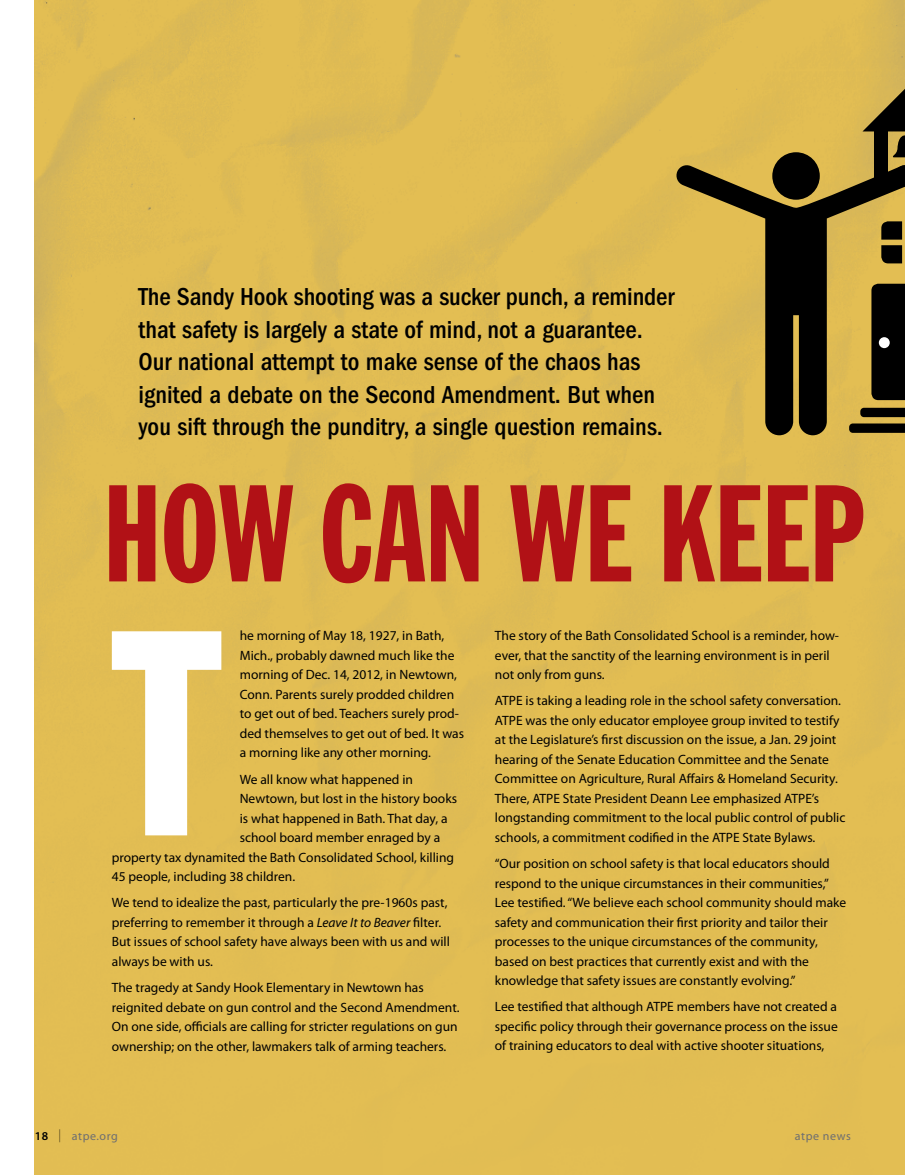
<style>
.page{position:relative;width:905px;height:1175px;background:#fff}
.page>*{position:absolute;margin:0;border:0;box-sizing:border-box;transform-origin:0 0}
.t1{font:305.85px "Franklin Gothic Demi Cmpr";color:#fff}
.t2{font:135px "Franklin Gothic Extra Cond";color:#b11116}
.t3{font:500 condensed 25.35px/32.5px "Franklin Gothic";color:#000}
.t4{font:13.5px/19.5px "Myriad Pro";color:#000}
.t5{font:12px "Myriad Pro";letter-spacing:.05em;color:#6d6e71}
.s1{font-style:italic}
.s2{font-weight:600;color:#000}
.s3{font-size:12.9px;color:#000}
</style>
<div class="page">
<div style="left:34px;top:0;width:870px;height:1174px;background:#e2bd53"></div>
<div style="left:874px;top:131px;width:13px;height:50px;background:#000"></div>
<div style="left:772px;top:152px;width:47px;height:48px;background:#000;border-radius:50%"></div>
<svg style="left:862px;top:89px;width:42px;height:68px;background:#715f2d"></svg>
<svg style="left:675px;top:164px;width:174px;height:271px;background:#8e7735"></svg>
<svg style="left:849px;top:164px;width:55px;height:271px;background:#7b682f"></svg>
<p class="t3" style="left:138px;top:280px;width:537px">The Sandy Hook shooting was a sucker punch, a reminder that safety is largely a state of mind, not a guarantee.<br>Our national attempt to make sense of the chaos has ignited a debate on the Second Amendment. But when you sift through the punditry, a single question remains.</p>
<h2 class="t2" style="left:104px;top:462px;width:760px">HOW CAN WE KEEP</h2>
<h1 class="t1" style="left:112px;top:566px;width:111px">T</h1>
<p class="t4" style="left:240px;top:626px;width:226px">he morning of May 18, 1927, in Bath, Mich., probably dawned much like the morning of Dec. 14, 2012, in Newtown, Conn. Parents surely prodded children to get out of bed. Teachers surely prod&shy;ded themselves to get out of bed. It was a morning like any other morning.</p>
<p class="t4" style="left:240px;top:769px;width:175px">We all know what happened in</p>
<p class="t4" style="left:240px;top:789px;width:219px">Newtown, but lost in the history books</p>
<p class="t4" style="left:240px;top:808px;width:209px">is what happened in Bath. That day, a</p>
<p class="t4" style="left:240px;top:828px;width:202px">school board member enraged by a</p>
<p class="t4" style="left:112px;top:847px;width:344px">property tax dynamited the Bath Consolidated School, killing</p>
<p class="t4" style="left:112px;top:867px;width:185px">45 people, including 38 children.</p>
<p class="t4" style="left:112px;top:893px;width:339px">We tend to idealize the past, particularly the pre-1960s past, preferring to remember it through a <span class="s1">Leave It to Beaver</span> filter.<br>But issues of school safety have always been with us and will always be with us.</p>
<p class="t4" style="left:112px;top:978px;width:349px">The tragedy at Sandy Hook Elementary in Newtown has reignited debate on gun control and the Second Amendment.<br>On one side, officials are calling for stricter regulations on gun ownership; on the other, lawmakers talk of arming teachers.</p>
<p class="t4" style="left:495px;top:626px;width:346px">The story of the Bath Consolidated School is a reminder, how&shy;ever, that the sanctity of the learning environment is in peril not only from guns.</p>
<p class="t4" style="left:495px;top:691px;width:352px">ATPE is taking a leading role in the school safety conversation.<br>ATPE was the only educator employee group invited to testify at the Legislature’s first discussion on the issue, a Jan. 29 joint hearing of the Senate Education Committee and the Senate Committee on Agriculture, Rural Affairs &amp; Homeland Security.<br>There, ATPE State President Deann Lee emphasized ATPE’s longstanding commitment to the local public control of public schools, a commitment codified in the ATPE State Bylaws.</p>
<p class="t4" style="left:495px;top:854px;width:353px">“Our position on school safety is that local educators should respond to the unique circumstances in their communities,” Lee testified. “We believe each school community should make safety and communication their first priority and tailor their processes to the unique circumstances of the community, based on best practices that currently exist and with the knowledge that safety issues are constantly evolving.”</p>
<p class="t4" style="left:495px;top:997px;width:344px;text-align:justify">Lee testified that although ATPE members have not created a specific policy through their governance process on the issue of training educators to deal with active shooter situations,</p>
<p class="t5" style="left:35px;top:1129px;width:85px"><span class="s2">18</span> <span class="s3">|</span> atpe.org</p>
<p class="t5" style="left:794px;top:1129px;width:58px">atpe news</p>
</div>
